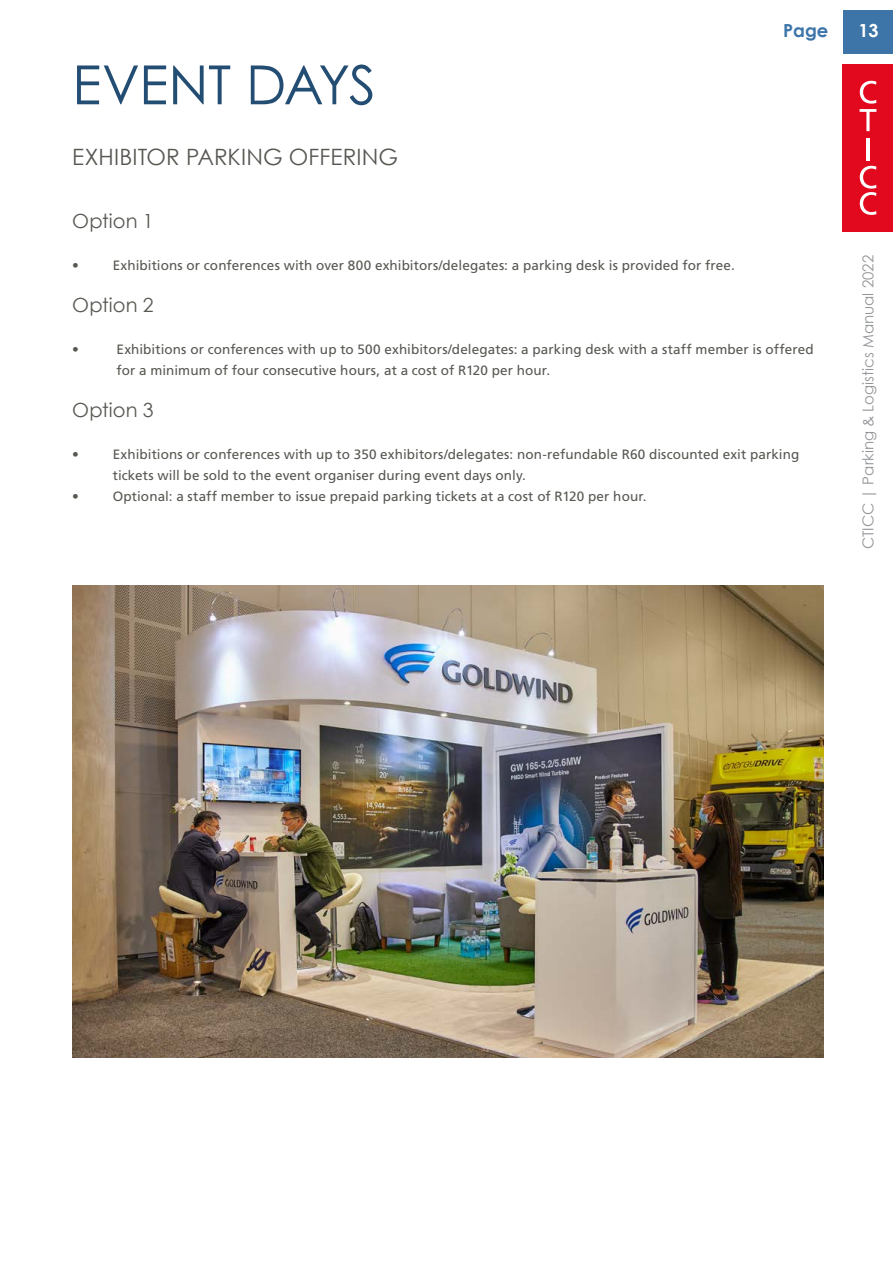
<style>
.page{position:relative;width:893px;height:1263px;background:#fff}
.page>*{position:absolute;margin:0;border:0;box-sizing:border-box;transform-origin:0 0}
.t1{font:54px "Century Gothic";letter-spacing:-.015em;color:#234d72}
.t2{font:22.5px "Century Gothic";letter-spacing:.005em;color:#585752}
.t3{font:19.5px "Century Gothic";letter-spacing:.005em;color:#585752}
.t4{font:700 18px "Century Gothic";color:#3d75a9}
.t5{font:700 18px "Century Gothic";color:#fff}
.t6{font:15px "Century Gothic";color:#939598}
.t7{font:13.5px/21px "Frutiger LT Std";letter-spacing:.01em;color:#585752}
</style>
<div class="page">
<div style="left:843px;top:64px;width:50px;height:168px;background:#e2081e"></div>
<svg style="left:860px;top:81px;width:16px;height:50px"></svg>
<hr style="left:866px;top:138px;width:4px;height:22px;background:#fff">
<svg style="left:860px;top:166px;width:16px;height:49px"></svg>
<div style="left:843px;top:11px;width:50px;height:43px;background:#3d75a9"></div>
<img style="left:72px;top:585px;width:752px;height:472px">
<h1 class="t1" style="left:72px;top:47px;width:305px">EVENT DAYS</h1>
<h2 class="t2" style="left:72px;top:141px;width:327px">EXHIBITOR PARKING OFFERING</h2>
<h3 class="t4" style="left:783px;top:17px;width:47px">Page</h3>
<h3 class="t5" style="left:859px;top:17px;width:22px">13</h3>
<h3 class="t3" style="left:72px;top:207px;width:83px">Option 1</h3>
<p class="t7" style="left:72px;top:255px;width:8px">•</p>
<p class="t7" style="left:113px;top:255px;width:624px">Exhibitions or conferences with over 800 exhibitors/delegates: a parking desk is provided for free.</p>
<h3 class="t3" style="left:72px;top:291px;width:83px">Option 2</h3>
<p class="t7" style="left:72px;top:339px;width:8px">•</p>
<p class="t7" style="left:117px;top:339px;width:699px">Exhibitions or conferences with up to 500 exhibitors/delegates: a parking desk with a staff member is offered for a minimum of four consecutive hours, at a cost of R120 per hour.</p>
<h3 class="t3" style="left:72px;top:396px;width:83px">Option 3</h3>
<p class="t7" style="left:72px;top:444px;width:8px">•</p>
<p class="t7" style="left:113px;top:444px;width:688px">Exhibitions or conferences with up to 350 exhibitors/delegates: non-refundable R60 discounted exit parking tickets will be sold to the event organiser during event days only.</p>
<p class="t7" style="left:72px;top:486px;width:8px">•</p>
<p class="t7" style="left:113px;top:486px;width:535px">Optional: a staff member to issue prepaid parking tickets at a cost of R120 per hour.</p>
<p class="t6" style="left:857px;top:549px;width:296px;rotate:-90deg">CTICC | Parking &amp; Logistics Manual 2022</p>
</div>
